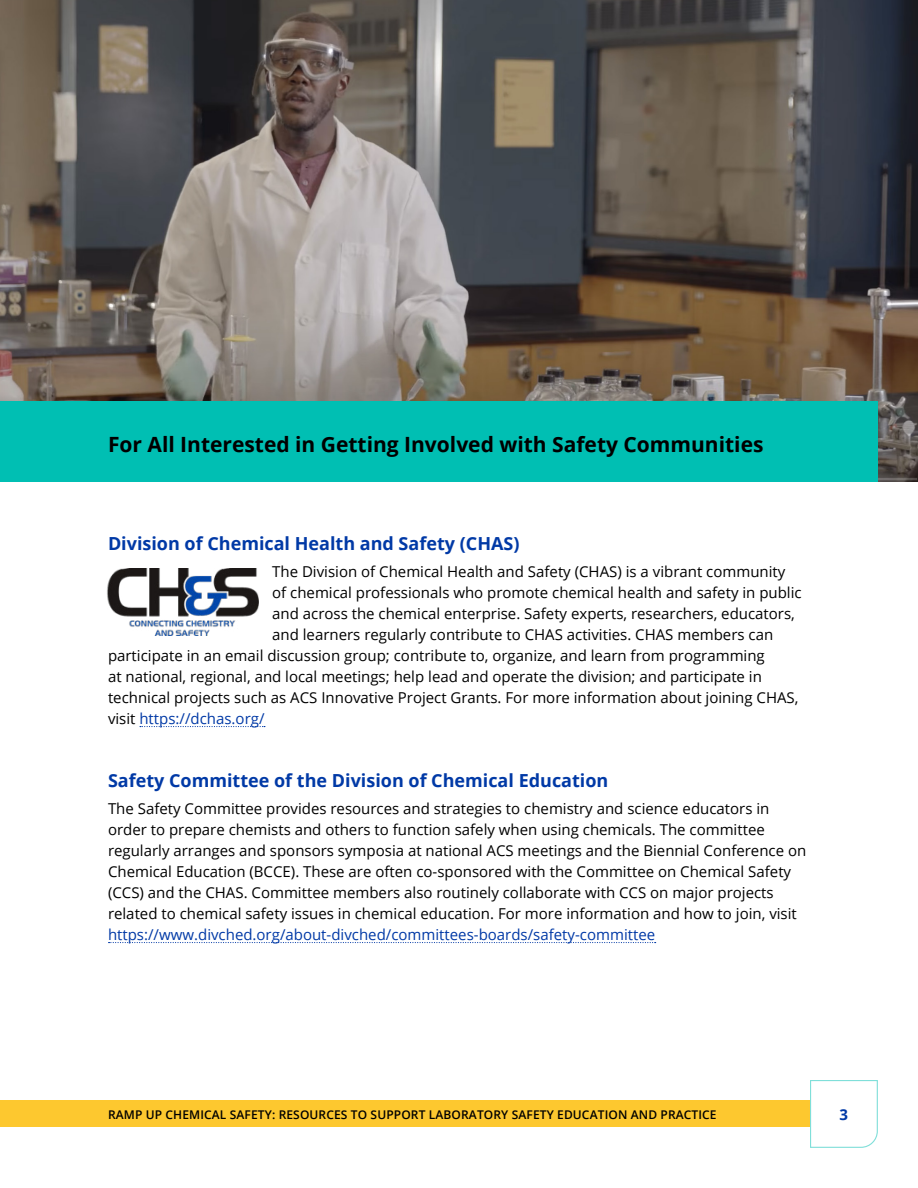
<style>
.page{position:relative;width:918px;height:1188px;background:#fff}
.page>*{position:absolute;margin:0;border:0;box-sizing:border-box;transform-origin:0 0}
.t1{font:700 21px "Open Sans";color:#000}
.t2{font:700 18px "Open Sans";color:#0039a6}
.t3{font:15px/21px "Open Sans";color:#000}
.t4{font:15px "Open Sans";color:#0039a6}
.t5{font:700 15px "Open Sans";color:#0039a6}
.t6{font:600 12px "Open Sans";letter-spacing:.01em;color:#000}
.s1{color:#000}
</style>
<div class="page">
<img style="left:0;top:0;width:918px;height:482px">
<div style="left:0;top:401px;width:878px;height:81px;background:#00bfb3"></div>
<svg style="left:140px;top:726px;width:125px;height:1px"></svg>
<svg style="left:109px;top:942px;width:547px;height:1px"></svg>
<div style="left:0;top:1100px;width:810px;height:27px;background:#fdc82f"></div>
<img style="left:107px;top:568px;width:152px;height:68px">
<svg style="left:810px;top:1080px;width:68px;height:68px"></svg>
<h1 class="t1" style="left:108px;top:430px;width:657px">For All Interested in Getting Involved with Safety Communities</h1>
<p class="t2" style="left:108px;top:530px;width:413px">Division of Chemical Health and Safety (CHAS)</p>
<p class="t3" style="left:272px;top:561px;width:515px">The Division of Chemical Health and Safety (CHAS) is a vibrant community</p>
<p class="t3" style="left:272px;top:582px;width:531px">of chemical professionals who promote chemical health and safety in public</p>
<p class="t3" style="left:272px;top:603px;width:524px">and across the chemical enterprise. Safety experts, researchers, educators,</p>
<p class="t3" style="left:272px;top:624px;width:503px">and learners regularly contribute to CHAS activities. CHAS members can</p>
<p class="t3" style="left:108px;top:645px;width:658px">participate in an email discussion group; contribute to, organize, and learn from programming</p>
<p class="t3" style="left:108px;top:666px;width:655px">at national, regional, and local meetings; help lead and operate the division; and participate in</p>
<p class="t3" style="left:108px;top:687px;width:692px">technical projects such as ACS Innovative Project Grants. For more information about joining CHAS,</p>
<p class="t4" style="left:108px;top:709px;width:158px"><span class="s1">visit</span> https://dchas.org/</p>
<p class="t2" style="left:108px;top:767px;width:502px">Safety Committee of the Division of Chemical Education</p>
<p class="t3" style="left:108px;top:798px;width:700px">The Safety Committee provides resources and strategies to chemistry and science educators in order to prepare chemists and others to function safely when using chemicals. The committee regularly arranges and sponsors symposia at national ACS meetings and the Biennial Conference on Chemical Education (BCCE). These are often co-sponsored with the Committee on Chemical Safety (CCS) and the CHAS. Committee members also routinely collaborate with CCS on major projects related to chemical safety issues in chemical education. For more information and how to join, visit</p>
<p class="t4" style="left:108px;top:925px;width:549px">https://www.divched.org/about-divched/committees-boards/safety-committee</p>
<p class="t6" style="left:108px;top:1106px;width:610px">RAMP UP CHEMICAL SAFETY: RESOURCES TO SUPPORT LABORATORY SAFETY EDUCATION AND PRACTICE</p>
<p class="t5" style="left:840px;top:1104px;width:10px">3</p>
</div>
